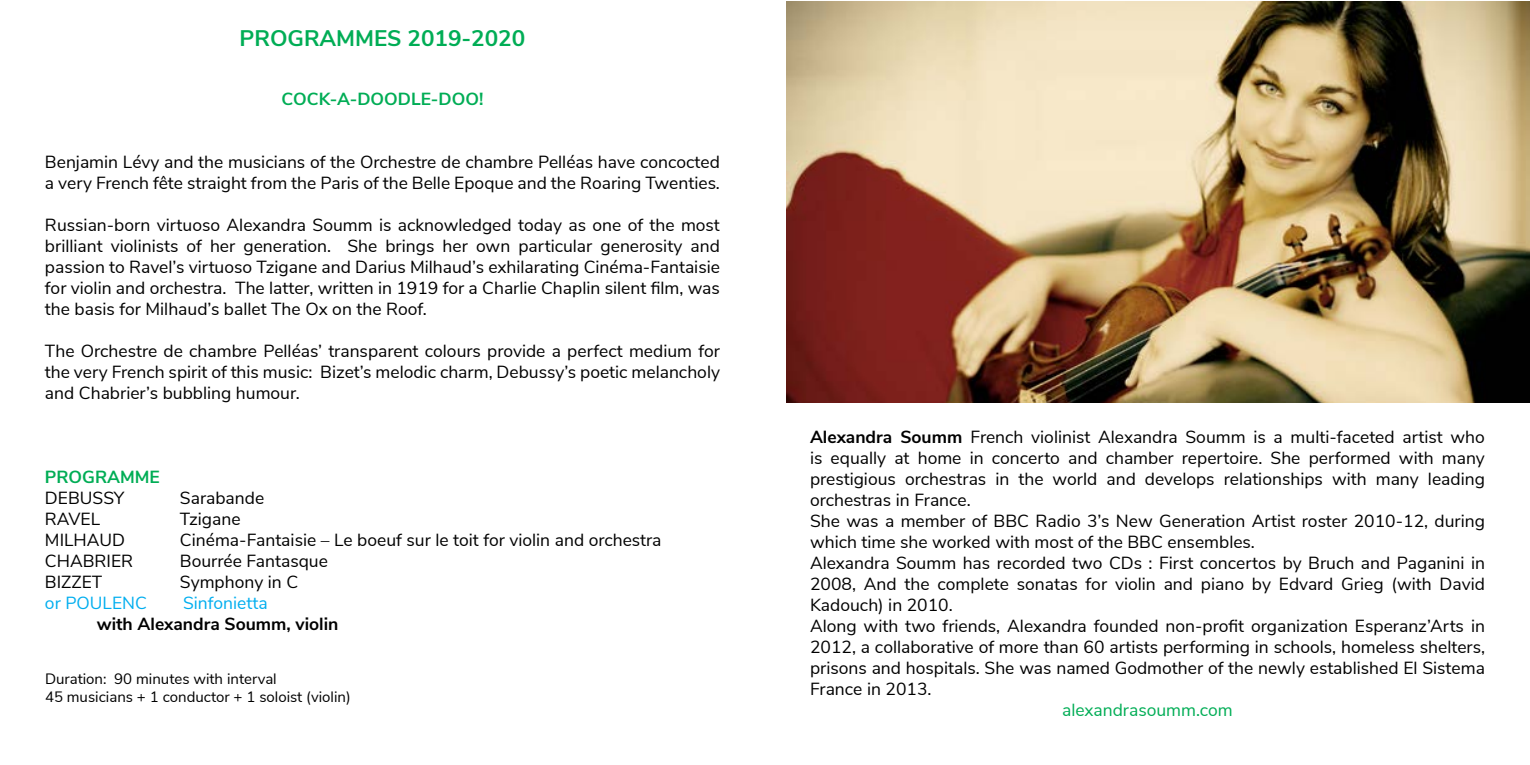
<style>
.page{position:relative;width:1530px;height:765px;background:#fff}
.page>*{position:absolute;margin:0;border:0;box-sizing:border-box;transform-origin:0 0}
.t1{font:700 22.5px "Nunito Sans";color:#00ad55}
.t2{font:17.5px/21px "Nunito Sans";color:#000}
.t3{font:700 17.5px "Nunito Sans";color:#00ad55}
.t4{font:700 17.5px "Nunito Sans";color:#000}
.t5{font:17.5px "Nunito Sans";color:#00aeef}
.t6{font:17.5px "Nunito Sans";color:#00ad55}
.t7{font:15px/18px "Nunito Sans";color:#000}
.s1{font-weight:700}
</style>
<div class="page">
<img style="left:786px;top:1px;width:744px;height:402px">
<p class="t1" style="left:240px;top:21px;width:287px">PROGRAMMES 2019-2020</p>
<p class="t3" style="left:282px;top:86px;width:203px">COCK-A-DOODLE-DOO!</p>
<p class="t2" style="left:45px;top:150px;width:677px">Benjamin Lévy and the musicians of the Orchestre de chambre Pelléas have concocted a very French fête straight from the Paris of the Belle Epoque and the Roaring Twenties.</p>
<p class="t2" style="left:45px;top:213px;width:677px;text-align:justify">Russian-born virtuoso Alexandra Soumm is acknowledged today as one of the most brilliant violinists of her generation. She brings her own particular generosity and passion to Ravel’s virtuoso Tzigane and Darius Milhaud’s exhilarating Cinéma-Fantaisie for violin and orchestra. The latter, written in 1919 for a Charlie Chaplin silent film, was the basis for Milhaud’s ballet The Ox on the Roof.</p>
<p class="t2" style="left:45px;top:339px;width:677px;text-align:justify">The Orchestre de chambre Pelléas’ transparent colours provide a perfect medium for the very French spirit of this music: Bizet’s melodic charm, Debussy’s poetic melancholy and Chabrier’s bubbling humour.</p>
<p class="t3" style="left:45px;top:464px;width:116px">PROGRAMME</p>
<p class="t2" style="left:45px;top:486px;width:81px">DEBUSSY</p>
<p class="t2" style="left:180px;top:486px;width:86px">Sarabande</p>
<p class="t2" style="left:45px;top:507px;width:57px">RAVEL</p>
<p class="t2" style="left:180px;top:507px;width:62px">Tzigane</p>
<p class="t2" style="left:45px;top:528px;width:82px">MILHAUD</p>
<p class="t2" style="left:180px;top:528px;width:483px">Cinéma-Fantaisie – Le boeuf sur le toit for violin and orchestra</p>
<p class="t2" style="left:45px;top:549px;width:90px">CHABRIER</p>
<p class="t2" style="left:180px;top:549px;width:150px">Bourrée Fantasque</p>
<p class="t2" style="left:45px;top:570px;width:59px">BIZZET</p>
<p class="t2" style="left:180px;top:570px;width:120px">Symphony in C</p>
<p class="t5" style="left:45px;top:590px;width:104px">or POULENC</p>
<p class="t5" style="left:183px;top:590px;width:86px">Sinfonietta</p>
<p class="t4" style="left:97px;top:611px;width:243px">with Alexandra Soumm, violin</p>
<p class="t7" style="left:45px;top:669px;width:307px">Duration: 90 minutes with interval<br>45 musicians + 1 conductor + 1 soloist (violin)</p>
<p class="t2" style="left:810px;top:425px;width:677px"><span class="s1">Alexandra Soumm</span> French violinist Alexandra Soumm is a multi-faceted artist who is equally at home in concerto and chamber repertoire. She performed with many prestigious orchestras in the world and develops relationships with many leading orchestras in France.<br>She was a member of BBC Radio 3’s New Generation Artist roster 2010-12, during which time she worked with most of the BBC ensembles.<br>Alexandra Soumm has recorded two CDs : First concertos by Bruch and Paganini in 2008, And the complete sonatas for violin and piano by Edvard Grieg (with David Kadouch) in 2010.<br>Along with two friends, Alexandra founded non-profit organization Esperanz’Arts in 2012, a collaborative of more than 60 artists performing in schools, homeless shelters, prisons and hospitals. She was named Godmother of the newly established El Sistema France in 2013.</p>
<p class="t6" style="left:1062px;top:697px;width:172px">alexandrasoumm.com</p>
</div>
